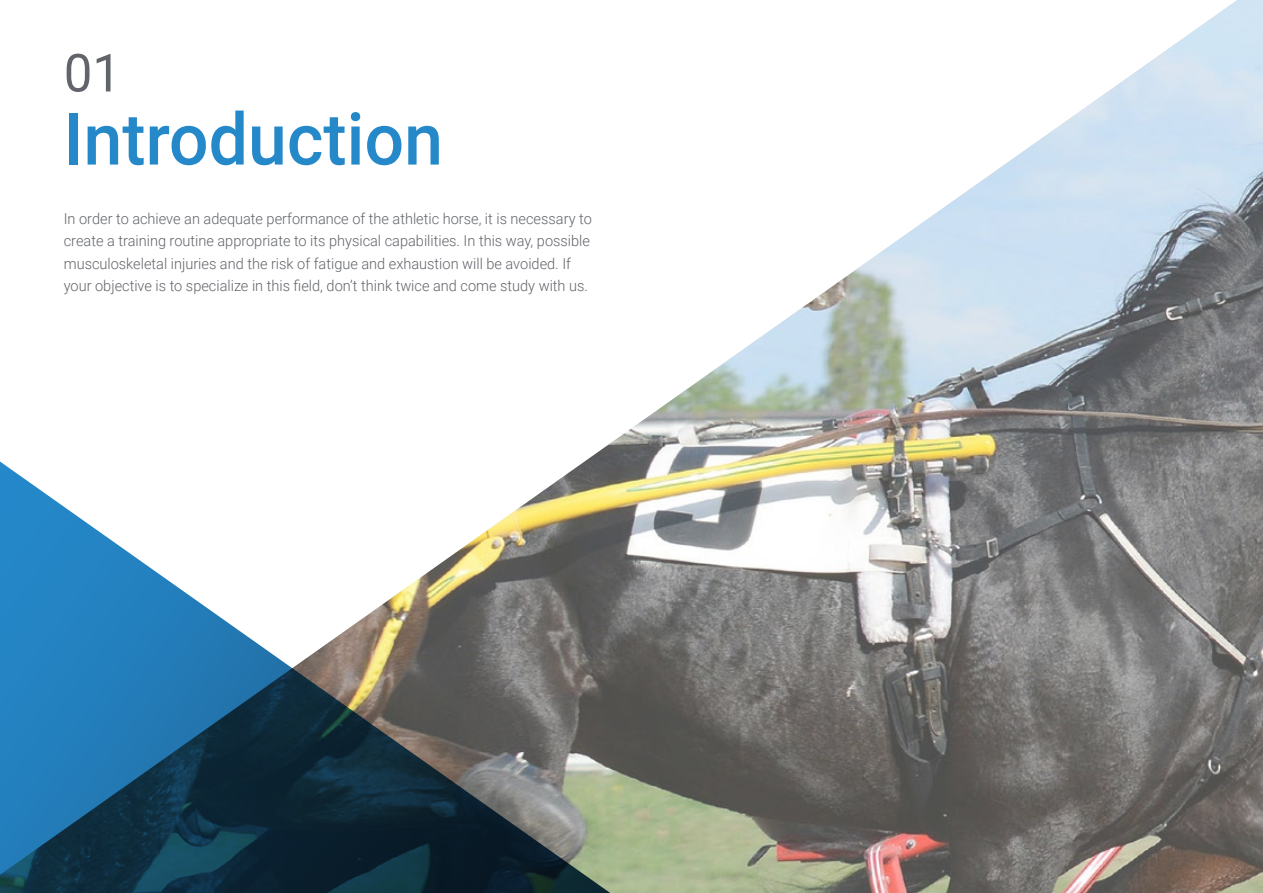
<style>
.page{position:relative;width:1263px;height:893px;background:#fff}
.page>*{position:absolute;margin:0;border:0;box-sizing:border-box;transform-origin:0 0}
.t1{font:500 72px "Roboto";color:#2488c9}
.t2{font:52.5px "Roboto";color:#61646a}
.t3{font:300 15px/22.5px "Roboto";color:#61646a}
</style>
<div class="page">
<img style="left:606px;top:0;width:657px;height:893px">
<svg style="left:0;top:446px;width:640px;height:447px"></svg>
<h2 class="t2" style="left:64px;top:36px;width:59px">01</h2>
<h1 class="t1" style="left:64px;top:89px;width:381px">Introduction</h1>
<p class="t3" style="left:64px;top:207px;width:529px">In order to achieve an adequate performance of the athletic horse, it is necessary to create a training routine appropriate to its physical capabilities. In this way, possible musculoskeletal injuries and the risk of fatigue and exhaustion will be avoided. If your objective is to specialize in this field, don’t think twice and come study with us.</p>
</div>
